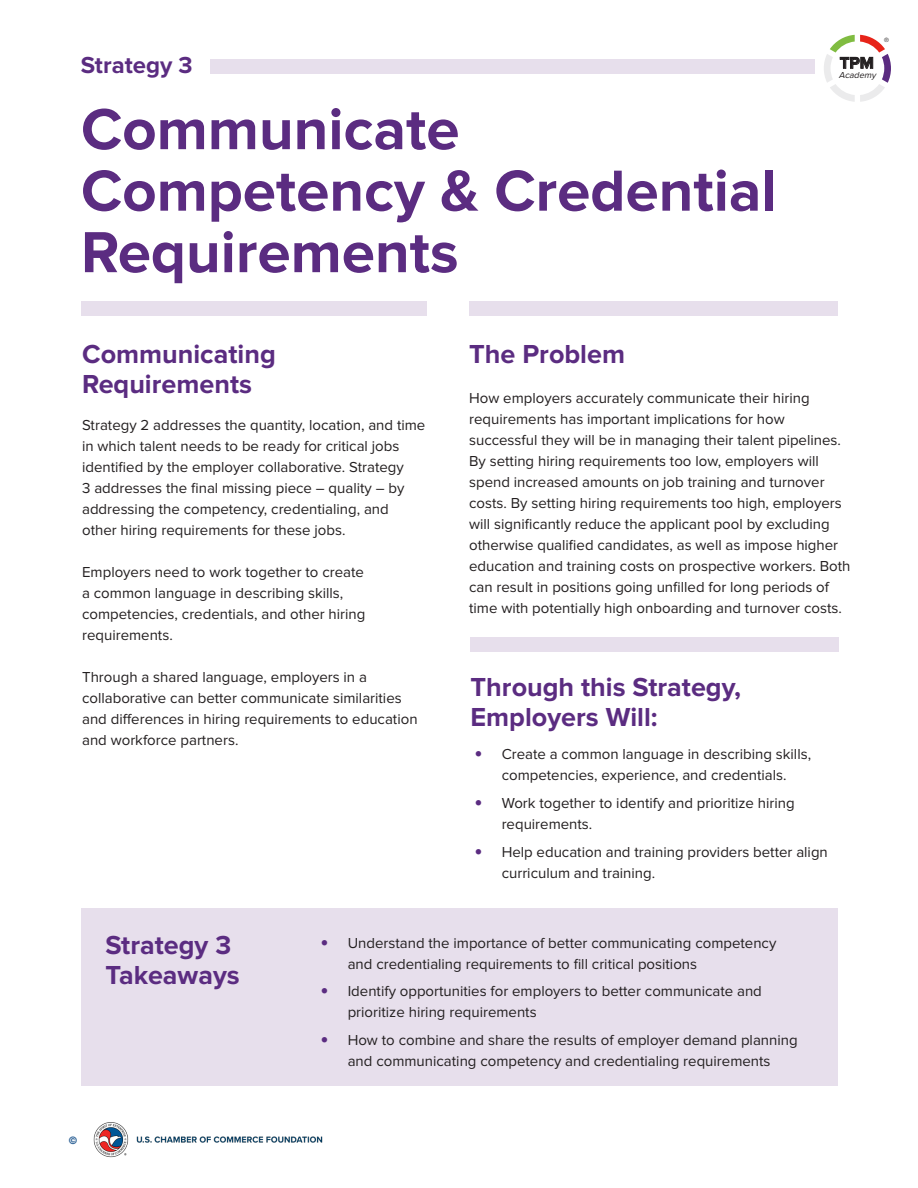
<style>
.page{position:relative;width:918px;height:1188px;background:#fff}
.page>*{position:absolute;margin:0;border:0;box-sizing:border-box;transform-origin:0 0}
.t1{font:700 60px/61.5px "Proxima Nova";color:#5b2c81}
.t2{font:700 27px/30px "Proxima Nova";color:#5b2c81}
.t3{font:700 24px "Proxima Nova";color:#5b2c81}
.t4{font:700 16.5px "Proxima Nova";color:#231f20}
.Paragraph_Style_1{font:15px/21px "Proxima Nova";color:#231f20}
.t5{font:900 10.5px "Avenir";color:#369}
.t6{font:italic 9px "Proxima Nova";color:#231f20}
.t7{font:6px "Avenir";color:#231f20}
.s1{font-family:"Avenir";font-weight:900;color:#5b2c81}
</style>
<div class="page">
<div style="left:211px;top:59px;width:604px;height:15px;background:#e7dfec"></div>
<img style="left:93px;top:1122px;width:230px;height:36px">
<svg style="left:824px;top:35px;width:67px;height:67px"></svg>
<div style="left:81px;top:302px;width:346px;height:14px;background:#e7dfec"></div>
<div style="left:469px;top:302px;width:368px;height:14px;background:#e7dfec"></div>
<div style="left:471px;top:638px;width:368px;height:14px;background:#e7dfec"></div>
<div style="left:81px;top:908px;width:756px;height:178px;background:#e7dfec"></div>
<h3 class="t3" style="left:81px;top:51px;width:113px">Strategy 3</h3>
<p class="t1" style="left:81px;top:100px;width:697px">Communicate<br>Competency &amp; Credential<br>Requirements</p>
<p class="t7" style="left:884px;top:36px;width:6px">®</p>
<p class="t4" style="left:840px;top:53px;width:36px">TPM</p>
<p class="t6" style="left:839px;top:70px;width:41px">Academy</p>
<p class="t2" style="left:82px;top:340px;width:195px">Communicating</p>
<p class="t2" style="left:469px;top:340px;width:157px">The Problem</p>
<p class="t2" style="left:82px;top:370px;width:171px">Requirements</p>
<p class="Paragraph_Style_1" style="left:469px;top:388px;width:383px">How employers accurately communicate their hiring requirements has important implications for how successful they will be in managing their talent pipelines.<br>By setting hiring requirements too low, employers will spend increased amounts on job training and turnover costs. By setting hiring requirements too high, employers will significantly reduce the applicant pool by excluding otherwise qualified candidates, as well as impose higher education and training costs on prospective workers. Both can result in positions going unfilled for long periods of time with potentially high onboarding and turnover costs.</p>
<p class="Paragraph_Style_1" style="left:82px;top:415px;width:345px">Strategy 2 addresses the quantity, location, and time in which talent needs to be ready for critical jobs identified by the employer collaborative. Strategy<br>3 addresses the final missing piece – quality – by addressing the competency, credentialing, and other hiring requirements for these jobs.</p>
<p class="Paragraph_Style_1" style="left:82px;top:562px;width:285px">Employers need to work together to create a common language in describing skills, competencies, credentials, and other hiring requirements.</p>
<p class="Paragraph_Style_1" style="left:82px;top:667px;width:337px">Through a shared language, employers in a collaborative can better communicate similarities and differences in hiring requirements to education and workforce partners.</p>
<p class="t2" style="left:471px;top:672px;width:272px">Through this Strategy,<br>Employers Will:</p>
<p class="Paragraph_Style_1" style="left:475px;top:744px;width:338px;text-align:center"><span class="s1">•</span> Create a common language in describing skills, competencies, experience, and credentials.</p>
<p class="Paragraph_Style_1" style="left:502px;top:792px;width:295px;text-indent:-27px"><span class="s1">•</span> Work together to identify and prioritize hiring requirements.</p>
<p class="Paragraph_Style_1" style="left:502px;top:841px;width:328px;text-indent:-27px"><span class="s1">•</span> Help education and training providers better align curriculum and training.</p>
<p class="t2" style="left:105px;top:930px;width:127px">Strategy 3</p>
<p class="t2" style="left:105px;top:960px;width:136px">Takeaways</p>
<p class="t5" style="left:69px;top:1131px;width:10px">©</p>
<p class="Paragraph_Style_1" style="left:348px;top:932px;width:430px;text-indent:-27px"><span class="s1">•</span> Understand the importance of better communicating competency and credentialing requirements to fill critical positions</p>
<p class="Paragraph_Style_1" style="left:348px;top:981px;width:416px;text-indent:-27px"><span class="s1">•</span> Identify opportunities for employers to better communicate and prioritize hiring requirements</p>
<p class="Paragraph_Style_1" style="left:321px;top:1030px;width:478px;text-align:center"><span class="s1">•</span> How to combine and share the results of employer demand planning and communicating competency and credentialing requirements</p>
</div>
